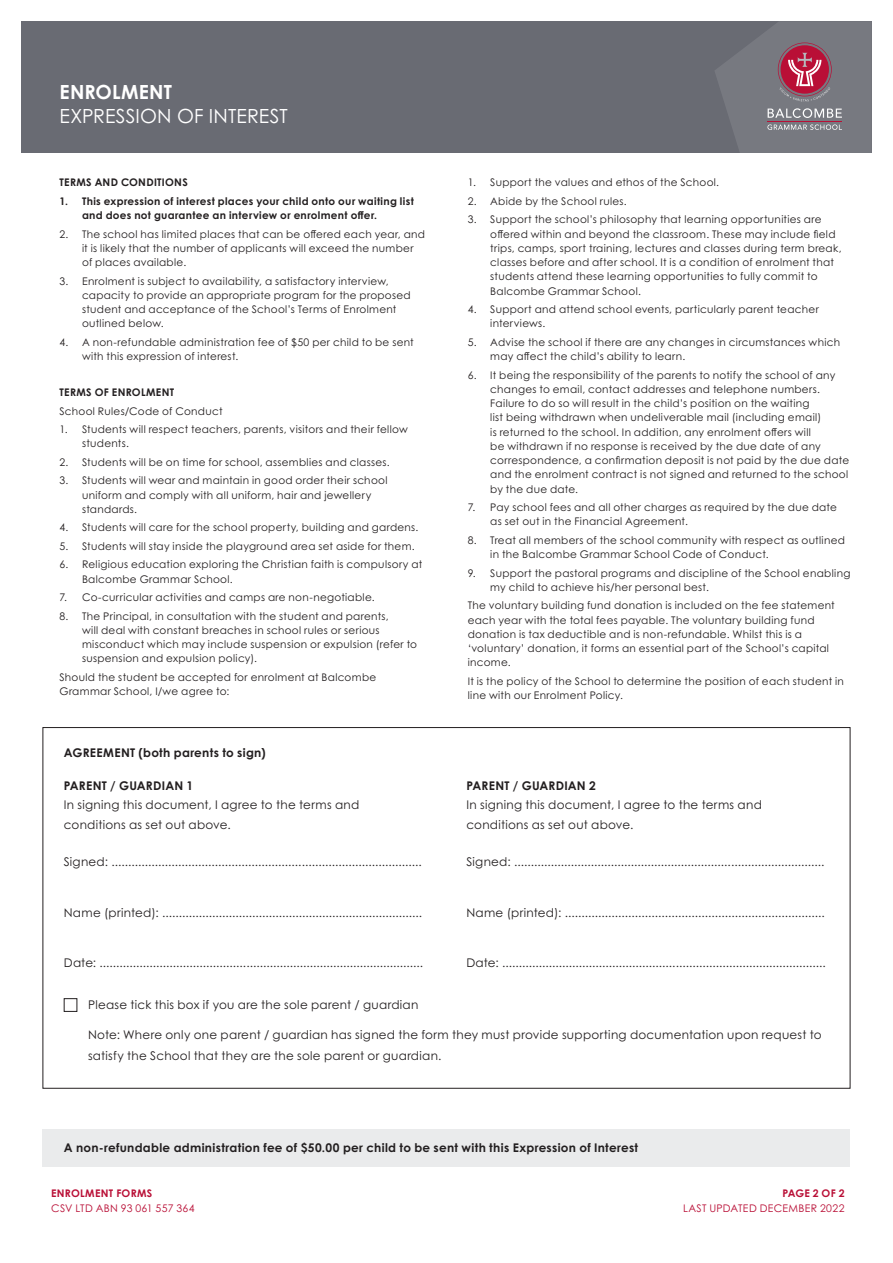
<style>
.page{position:relative;width:893px;height:1263px;background:#fff}
.page>*{position:absolute;margin:0;border:0;box-sizing:border-box;transform-origin:0 0}
.t1{font:19.5px "Century Gothic Pro";letter-spacing:.005em;color:#fff}
.t2{font:700 19.5px "Century Gothic Pro";letter-spacing:.005em;color:#fff}
.t3{font:12px/19.5px "Century Gothic Pro";letter-spacing:.02em;color:#231f20}
.t4{font:700 12px "Century Gothic Pro";letter-spacing:.025em;color:#231f20}
.t5{font:10.5px/14.2px "Century Gothic Pro";letter-spacing:.025em;color:#231f20}
.t6{font:700 10.5px/14.2px "Century Gothic Pro";letter-spacing:.03em;color:#231f20}
.t7{font:10.5px "Century Gothic Pro";letter-spacing:.03em;color:#b90f36}
.t8{font:700 10.5px "Century Gothic Pro";letter-spacing:.025em;color:#b90f36}
</style>
<div class="page">
<div style="left:21px;top:21px;width:851px;height:132px;background:#696b73"></div>
<div style="left:43px;top:1129px;width:807px;height:38px;background:#eaebec"></div>
<div style="left:64px;top:998px;width:13px;height:14px;border:1px solid #231f20"></div>
<svg style="left:715px;top:22px;width:156px;height:131px"></svg>
<h1 class="t2" style="left:60px;top:80px;width:114px">ENROLMENT</h1>
<h1 class="t1" style="left:60px;top:104px;width:230px">EXPRESSION OF INTEREST</h1>
<p class="t6" style="left:60px;top:175px;width:130px">TERMS AND CONDITIONS</p>
<p class="t6" style="left:82px;top:194px;width:333px;text-indent:-23px">1. This expression of interest places your child onto our waiting list and does not guarantee an interview or enrolment offer.</p>
<p class="t5" style="left:82px;top:227px;width:344px;text-indent:-23px">2. The school has limited places that can be offered each year, and it is likely that the number of applicants will exceed the number of places available.</p>
<p class="t5" style="left:82px;top:274px;width:330px;text-indent:-23px">3. Enrolment is subject to availability, a satisfactory interview, capacity to provide an appropriate program for the proposed student and acceptance of the School’s Terms of Enrolment outlined below.</p>
<p class="t5" style="left:82px;top:335px;width:333px;text-indent:-23px">4. A non-refundable administration fee of $50 per child to be sent with this expression of interest.</p>
<p class="t6" style="left:60px;top:385px;width:116px">TERMS OF ENROLMENT</p>
<p class="t5" style="left:60px;top:403px;width:165px">School Rules/Code of Conduct</p>
<p class="t5" style="left:82px;top:422px;width:327px;text-indent:-23px">1. Students will respect teachers, parents, visitors and their fellow students.</p>
<p class="t5" style="left:60px;top:455px;width:332px">2. Students will be on time for school, assemblies and classes.</p>
<p class="t5" style="left:82px;top:473px;width:307px;text-indent:-23px">3. Students will wear and maintain in good order their school uniform and comply with all uniform, hair and jewellery standards.</p>
<p class="t5" style="left:60px;top:520px;width:360px">4. Students will care for the school property, building and gardens.</p>
<p class="t5" style="left:60px;top:539px;width:357px">5. Students will stay inside the playground area set aside for them.</p>
<p class="t5" style="left:82px;top:557px;width:342px;text-indent:-23px">6. Religious education exploring the Christian faith is compulsory at<br>Balcombe Grammar School.</p>
<p class="t5" style="left:60px;top:590px;width:317px">7. Co-curricular activities and camps are non-negotiable.</p>
<p class="t5" style="left:82px;top:608px;width:337px;text-indent:-23px">8. The Principal, in consultation with the student and parents,<br>will deal with constant breaches in school rules or serious misconduct which may include suspension or expulsion (refer to suspension and expulsion policy).</p>
<p class="t5" style="left:60px;top:670px;width:318px">Should the student be accepted for enrolment at Balcombe<br>Grammar School, I/we agree to:</p>
<p class="t4" style="left:64px;top:745px;width:203px">AGREEMENT (both parents to sign)</p>
<p class="t4" style="left:64px;top:778px;width:131px">PARENT / GUARDIAN 1</p>
<p class="t3" style="left:64px;top:795px;width:297px">In signing this document, I agree to the terms and conditions as set out above.</p>
<p class="t3" style="left:64px;top:852px;width:359px">Signed: .............................................................................................</p>
<p class="t3" style="left:64px;top:902px;width:360px">Name (printed): ..............................................................................</p>
<p class="t3" style="left:64px;top:953px;width:361px">Date: .................................................................................................</p>
<p class="t5" style="left:468px;top:175px;width:253px">1. Support the values and ethos of the School.</p>
<p class="t5" style="left:468px;top:194px;width:161px">2. Abide by the School rules.</p>
<p class="t5" style="left:490px;top:212px;width:353px;text-indent:-23px">3. Support the school’s philosophy that learning opportunities are offered within and beyond the classroom. These may include field trips, camps, sport training, lectures and classes during term break, classes before and after school. It is a condition of enrolment that students attend these learning opportunities to fully commit to Balcombe Grammar School.</p>
<p class="t5" style="left:490px;top:302px;width:330px;text-indent:-23px">4. Support and attend school events, particularly parent teacher interviews.</p>
<p class="t5" style="left:490px;top:335px;width:351px;text-indent:-23px">5. Advise the school if there are any changes in circumstances which may affect the child’s ability to learn.</p>
<p class="t5" style="left:490px;top:367px;width:360px;text-indent:-22px">6. It being the responsibility of the parents to notify the school of any changes to email, contact addresses and telephone numbers.<br>Failure to do so will result in the child’s position on the waiting<br>list being withdrawn when undeliverable mail (including email)<br>is returned to the school. In addition, any enrolment offers will<br>be withdrawn if no response is received by the due date of any correspondence, a confirmation deposit is not paid by the due date and the enrolment contract is not signed and returned to the school by the due date.</p>
<p class="t5" style="left:490px;top:500px;width:348px;text-indent:-23px">7. Pay school fees and all other charges as required by the due date as set out in the Financial Agreement.</p>
<p class="t5" style="left:490px;top:533px;width:356px;text-indent:-22px">8. Treat all members of the school community with respect as outlined in the Balcombe Grammar School Code of Conduct.</p>
<p class="t5" style="left:490px;top:565px;width:362px;text-indent:-23px">9. Support the pastoral programs and discipline of the School enabling my child to achieve his/her personal best.</p>
<p class="t5" style="left:468px;top:598px;width:369px">The voluntary building fund donation is included on the fee statement each year with the total fees payable. The voluntary building fund donation is tax deductible and is non-refundable. Whilst this is a ‘voluntary’ donation, it forms an essential part of the School’s capital income.</p>
<p class="t5" style="left:468px;top:674px;width:378px">It is the policy of the School to determine the position of each student in line with our Enrolment Policy.</p>
<p class="t4" style="left:466px;top:778px;width:131px">PARENT / GUARDIAN 2</p>
<p class="t3" style="left:466px;top:795px;width:297px">In signing this document, I agree to the terms and conditions as set out above.</p>
<p class="t3" style="left:466px;top:852px;width:359px">Signed: .............................................................................................</p>
<p class="t3" style="left:466px;top:902px;width:360px">Name (printed): ..............................................................................</p>
<p class="t3" style="left:466px;top:953px;width:361px">Date: .................................................................................................</p>
<p class="t3" style="left:88px;top:995px;width:332px">Please tick this box if you are the sole parent / guardian</p>
<p class="t3" style="left:88px;top:1024px;width:735px;line-height:21px">Note: Where only one parent / guardian has signed the form they must provide supporting documentation upon request to satisfy the School that they are the sole parent or guardian.</p>
<p class="t4" style="left:64px;top:1140px;width:576px">A non-refundable administration fee of $50.00 per child to be sent with this Expression of Interest</p>
<p class="t8" style="left:51px;top:1186px;width:103px">ENROLMENT FORMS</p>
<p class="t8" style="left:782px;top:1186px;width:64px">PAGE 2 OF 2</p>
<p class="t7" style="left:51px;top:1202px;width:145px">CSV LTD ABN 93 061 557 364</p>
<p class="t7" style="left:683px;top:1202px;width:163px">LAST UPDATED DECEMBER 2022</p>
</div>
